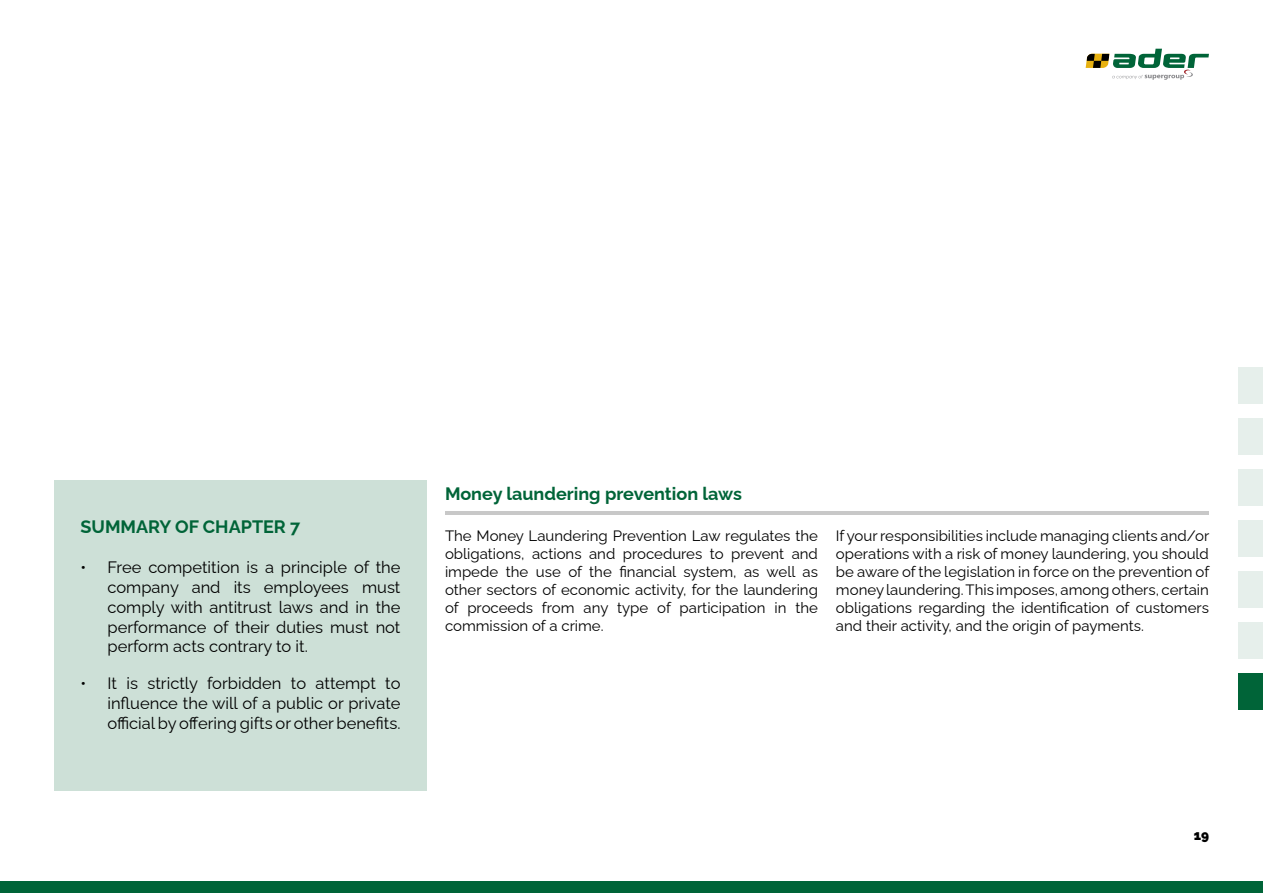
<style>
.page{position:relative;width:1263px;height:893px;background:#fff}
.page>*{position:absolute;margin:0;border:0;box-sizing:border-box;transform-origin:0 0}
.t1{font:700 18px "Raleway";color:#006438}
.t2{font:16.5px/19.8px "Raleway";color:#000;text-align:justify}
.t3{font:15px/18px "Raleway";color:#000;text-align:justify}
.t4{font:900 13.5px "Raleway";color:#000}
</style>
<div class="page">
<svg style="left:1086px;top:49px;width:123px;height:31px"></svg>
<hr style="left:445px;top:511px;width:764px;height:3px;background:#c8c8c8">
<div style="left:54px;top:480px;width:373px;height:311px;background:#cde0d7"></div>
<div style="left:1238px;top:367px;width:25px;height:37px;background:#e6efeb"></div>
<div style="left:1238px;top:418px;width:25px;height:37px;background:#e6efeb"></div>
<div style="left:1238px;top:469px;width:25px;height:37px;background:#e6efeb"></div>
<div style="left:1238px;top:520px;width:25px;height:37px;background:#e6efeb"></div>
<div style="left:1238px;top:571px;width:25px;height:37px;background:#e6efeb"></div>
<div style="left:1238px;top:622px;width:25px;height:37px;background:#e6efeb"></div>
<div style="left:1238px;top:673px;width:25px;height:37px;background:#006438"></div>
<div style="left:0;top:881px;width:1263px;height:12px;background:#006438"></div>
<p class="t1" style="left:80px;top:512px;width:221px">SUMMARY OF CHAPTER 7</p>
<p class="t2" style="left:107px;top:556px;width:294px;text-indent:-27px">• Free competition is a principle of the company and its employees must comply with antitrust laws and in the performance of their duties must not perform acts contrary to it.</p>
<p class="t2" style="left:107px;top:672px;width:294px;text-indent:-27px">• It is strictly forbidden to attempt to influence the will of a public or private official by offering gifts or other benefits.</p>
<p class="t1" style="left:445px;top:479px;width:298px">Money laundering prevention laws</p>
<p class="t3" style="left:445px;top:525px;width:374px">The Money Laundering Prevention Law regulates the obligations, actions and procedures to prevent and impede the use of the financial system, as well as other sectors of economic activity, for the laundering of proceeds from any type of participation in the commission of a crime.</p>
<p class="t3" style="left:836px;top:525px;width:375px">If your responsibilities include managing clients and/or operations with a risk of money laundering, you should be aware of the legislation in force on the prevention of money laundering. This imposes, among others, certain obligations regarding the identification of customers and their activity, and the origin of payments.</p>
<p class="t4" style="left:1194px;top:825px;width:17px">19</p>
</div>
